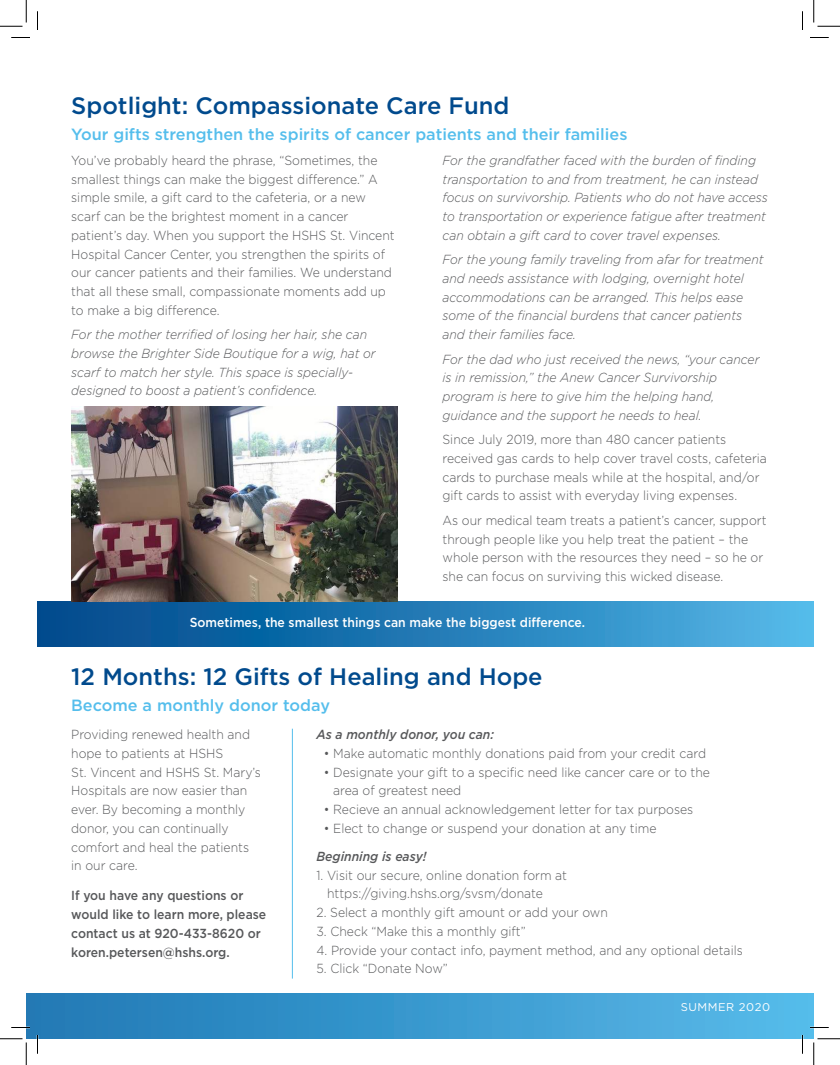
<style>
.page{position:relative;width:840px;height:1065px;background:#fff}
.page>*{position:absolute;margin:0;border:0;box-sizing:border-box;transform-origin:0 0}
.t1{font:500 23.75px "Gotham";color:#004a8d}
.t2{font:500 16.25px "Gotham";color:#55beec}
.t3{font:300 13.12px/18.8px "Gotham";color:#57585a;scale:.93 1}
.t4{font:italic 300 13.12px/18.8px "Gotham";color:#57585a;scale:.93 1}
.t5{font:500 13.12px/18.8px "Gotham";color:#57585a;scale:.93 1}
.t6{font:500 13.12px "Gotham";color:#fff;scale:.93 1}
.t7{font:italic 500 13.12px "Gotham";color:#57585a;scale:.93 1}
.t8{font:11.25px "Gotham";letter-spacing:.05em;color:#fff}
</style>
<div class="page">
<div style="left:26px;top:994px;width:788px;height:45px;background:linear-gradient(to right,#1e78b4,#57bbea)"></div>
<svg style="left:38px;top:601px;width:776px;height:45px;background:#247cb6"></svg>
<hr style="left:292px;top:729px;width:1px;height:250px;background:#55beec">
<img style="left:71px;top:406px;width:327px;height:195px">
<svg style="left:11px;top:37px;width:19px;height:1px"></svg>
<svg style="left:810px;top:37px;width:19px;height:1px"></svg>
<svg style="left:11px;top:1027px;width:19px;height:1px"></svg>
<svg style="left:810px;top:1027px;width:19px;height:1px"></svg>
<svg style="left:37px;top:11px;width:1px;height:19px"></svg>
<svg style="left:37px;top:1035px;width:1px;height:19px"></svg>
<svg style="left:802px;top:11px;width:1px;height:19px"></svg>
<svg style="left:802px;top:1035px;width:1px;height:19px"></svg>
<svg style="left:0;top:0;width:27px;height:27px"></svg>
<svg style="left:0;top:1039px;width:27px;height:26px"></svg>
<svg style="left:814px;top:0;width:26px;height:27px"></svg>
<svg style="left:814px;top:1039px;width:26px;height:26px"></svg>
<h1 class="t1" style="left:71px;top:90px;width:440px">Spotlight: Compassionate Care Fund</h1>
<p class="t2" style="left:71px;top:123px;width:558px">Your gifts strengthen the spirits of cancer patients and their families</p>
<p class="t3" style="left:71px;top:150px;width:349px">You’ve probably heard the phrase, “Sometimes, the smallest things can make the biggest difference.” A simple smile, a gift card to the cafeteria, or a new scarf can be the brightest moment in a cancer patient’s day. When you support the HSHS St. Vincent Hospital Cancer Center, you strengthen the spirits of our cancer patients and their families. We understand that all these small, compassionate moments add up to make a big difference.</p>
<p class="t4" style="left:71px;top:325px;width:329px">For the mother terrified of losing her hair, she can browse the Brighter Side Boutique for a wig, hat or scarf to match her style. This space is specially&shy;designed to boost a patient’s confidence.</p>
<p class="t4" style="left:442px;top:150px;width:351px">For the grandfather faced with the burden of finding transportation to and from treatment, he can instead focus on survivorship. Patients who do not have access to transportation or experience fatigue after treatment can obtain a gift card to cover travel expenses.</p>
<p class="t4" style="left:442px;top:250px;width:347px">For the young family traveling from afar for treatment and needs assistance with lodging, overnight hotel accommodations can be arranged. This helps ease some of the financial burdens that cancer patients and their families face.</p>
<p class="t4" style="left:442px;top:349px;width:342px">For the dad who just received the news, “your cancer is in remission,” the Anew Cancer Survivorship program is here to give him the helping hand, guidance and the support he needs to heal.</p>
<p class="t3" style="left:442px;top:430px;width:350px">Since July 2019, more than 480 cancer patients received gas cards to help cover travel costs, cafeteria cards to purchase meals while at the hospital, and/or gift cards to assist with everyday living expenses.</p>
<p class="t3" style="left:442px;top:510px;width:350px">As our medical team treats a patient’s cancer, support through people like you help treat the patient – the whole person with the resources they need – so he or she can focus on surviving this wicked disease.</p>
<p class="t6" style="left:190px;top:613px;width:427px">Sometimes, the smallest things can make the biggest difference.</p>
<h1 class="t1" style="left:71px;top:661px;width:473px">12 Months: 12 Gifts of Healing and Hope</h1>
<p class="t2" style="left:71px;top:695px;width:260px">Become a monthly donor today</p>
<p class="t7" style="left:317px;top:726px;width:192px">As a monthly donor, you can:</p>
<p class="t3" style="left:324px;top:744px;width:413px">• Make automatic monthly donations paid from your credit card</p>
<p class="t3" style="left:333px;top:762px;width:407px;text-indent:-9px">• Designate your gift to a specific need like cancer care or to the area of greatest need</p>
<p class="t3" style="left:324px;top:800px;width:399px">• Recieve an annual acknowledgement letter for tax purposes</p>
<p class="t3" style="left:324px;top:819px;width:359px">• Elect to change or suspend your donation at any time</p>
<p class="t7" style="left:317px;top:848px;width:120px">Beginning is easy!</p>
<p class="t3" style="left:327px;top:865px;width:260px;text-indent:-11px">1. Visit our secure, online donation form at https://giving.hshs.org/svsm/donate</p>
<p class="t3" style="left:317px;top:903px;width:315px">2. Select a monthly gift amount or add your own</p>
<p class="t3" style="left:317px;top:922px;width:227px">3. Check “Make this a monthly gift”</p>
<p class="t3" style="left:317px;top:940px;width:460px">4. Provide your contact info, payment method, and any optional details</p>
<p class="t3" style="left:317px;top:959px;width:143px">5. Click “Donate Now”</p>
<p class="t8" style="left:681px;top:1000px;width:91px">SUMMER 2020</p>
<p class="t3" style="left:71px;top:725px;width:206px">Providing renewed health and hope to patients at HSHS<br>St. Vincent and HSHS St. Mary’s<br>Hospitals are now easier than ever. By becoming a monthly donor, you can continually comfort and heal the patients in our care.</p>
<p class="t5" style="left:71px;top:886px;width:211px">If you have any questions or would like to learn more, please contact us at 920-433-8620 or koren.petersen@hshs.org.</p>
</div>
